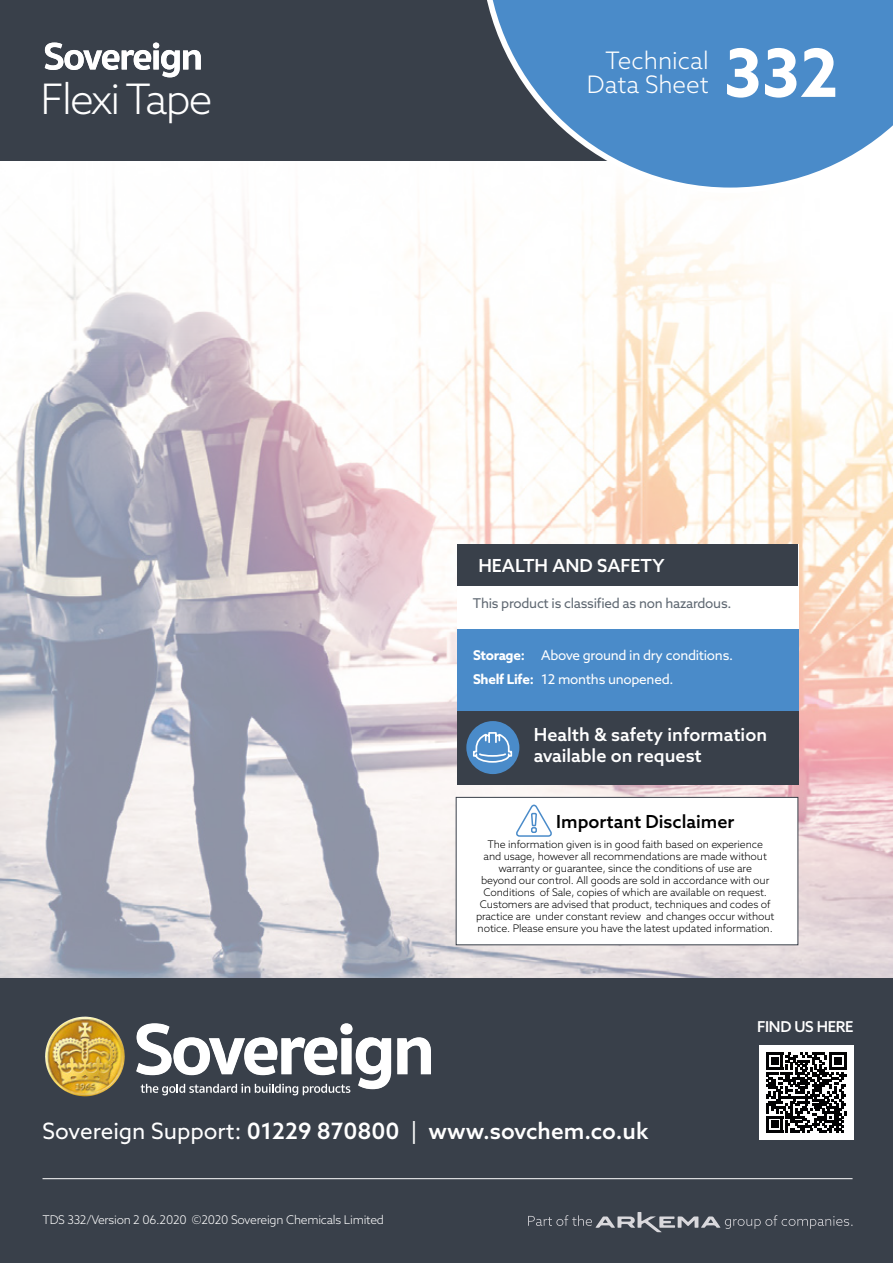
<style>
.page{position:relative;width:893px;height:1263px;background:#fff}
.page>*{position:absolute;margin:0;border:0;box-sizing:border-box;transform-origin:0 0}
.t1{font:700 66.6px "Azo Sans";color:#fff}
.t2{font:300 42px "Azo Sans";letter-spacing:-.04em;color:#fff}
.t3{font:300 24.15px/24.2px "Azo Sans";color:#fff;text-align:right}
.t4{font:500 22.5px "Azo Sans";color:#fff}
.t5{font:500 18px/21.6px "Azo Sans";color:#fff}
.t6{font:500 18px "Azo Sans";color:#000}
.t7{font:500 15px "Azo Sans";letter-spacing:-.02em;color:#fff}
.t8{font:13.5px/24.8px "Azo Sans";letter-spacing:-.02em;color:#fff}
.t9{font:13.5px "Azo Sans";letter-spacing:-.02em;color:#5f6872}
.t10{font:300 12px "Azo Sans";letter-spacing:-.02em;color:#fff}
.t11{font:300 10.5px/12px "Azo Sans";letter-spacing:-.01em;color:#000;text-align:center}
.s1{font-weight:700}
.s2{font-weight:400}
</style>
<div class="page">
<img style="left:0;top:193px;width:893px;height:785px">
<div style="left:0;top:0;width:795px;height:161px;background:#39404a"></div>
<div style="left:0;top:978px;width:893px;height:285px;background:#39404a"></div>
<div style="left:457px;top:544px;width:341px;height:240px;background:#fff"></div>
<div style="left:457px;top:710px;width:341px;height:74px;background:#39404a"></div>
<div style="left:466px;top:721px;width:53px;height:53px;background:#4a8bc9;border-radius:50%"></div>
<svg style="left:473px;top:732px;width:40px;height:31px"></svg>
<svg style="left:397px;top:1037px;width:34px;height:37px"></svg>
<svg style="left:136px;top:1023px;width:255px;height:72px"></svg>
<img style="left:45px;top:1016px;width:80px;height:80px">
<svg style="left:528px;top:1212px;width:324px;height:20px"></svg>
<hr style="left:43px;top:1178px;width:809px;height:1px;background:#fff">
<svg style="left:45px;top:43px;width:156px;height:34px"></svg>
<div style="left:457px;top:629px;width:341px;height:81px;background:#4a8bc9"></div>
<div style="left:457px;top:544px;width:341px;height:41px;background:#39404a"></div>
<svg style="left:487px;top:0;width:406px;height:193px"></svg>
<div style="left:456px;top:797px;width:342px;height:148px;background:#fff;border:1px solid #39404a"></div>
<svg style="left:516px;top:804px;width:36px;height:33px"></svg>
<div style="left:759px;top:1045px;width:95px;height:95px;background:#fff"></div>
<svg style="left:766px;top:1052px;width:80px;height:81px"></svg>
<h2 class="t2" style="left:40px;top:72px;width:174px">Flexi Tape</h2>
<h3 class="t3" style="left:587px;top:48px;width:123px">Technical<br>Data Sheet</h3>
<h1 class="t1" style="left:724px;top:29px;width:116px">332</h1>
<h3 class="t5" style="left:478px;top:554px;width:188px">HEALTH AND SAFETY</h3>
<p class="t9" style="left:473px;top:594px;width:260px">This product is classified as non hazardous.</p>
<p class="t8" style="left:473px;top:642px;width:261px"><span class="s1">Storage:</span> Above ground in dry conditions.<br><span class="s1">Shelf Life:</span> 12 months unopened.</p>
<h3 class="t5" style="left:534px;top:723px;width:235px">Health &amp; safety information available on request</h3>
<h3 class="t6" style="left:556px;top:809px;width:180px">Important Disclaimer</h3>
<p class="t11" style="left:476px;top:838px;width:300px">The information given is in good faith based on experience<br>and usage, however all recommendations are made without warranty or guarantee, since the conditions of use are<br>beyond our control. All goods are sold in accordance with our Conditions of Sale, copies of which are available on request.<br>Customers are advised that product, techniques and codes of practice are under constant review and changes occur without notice. Please ensure you have the latest updated information.</p>
<h3 class="t7" style="left:757px;top:1017px;width:98px">FIND US HERE</h3>
<h3 class="t4" style="left:43px;top:1116px;width:607px"><span class="s2">Sovereign Support:</span> 01229 870800 <span class="s2">|</span> www.sovchem.co.uk</h3>
<p class="t10" style="left:43px;top:1211px;width:343px">TDS 332/Version 2 06.2020 ©2020 Sovereign Chemicals Limited</p>
</div>
